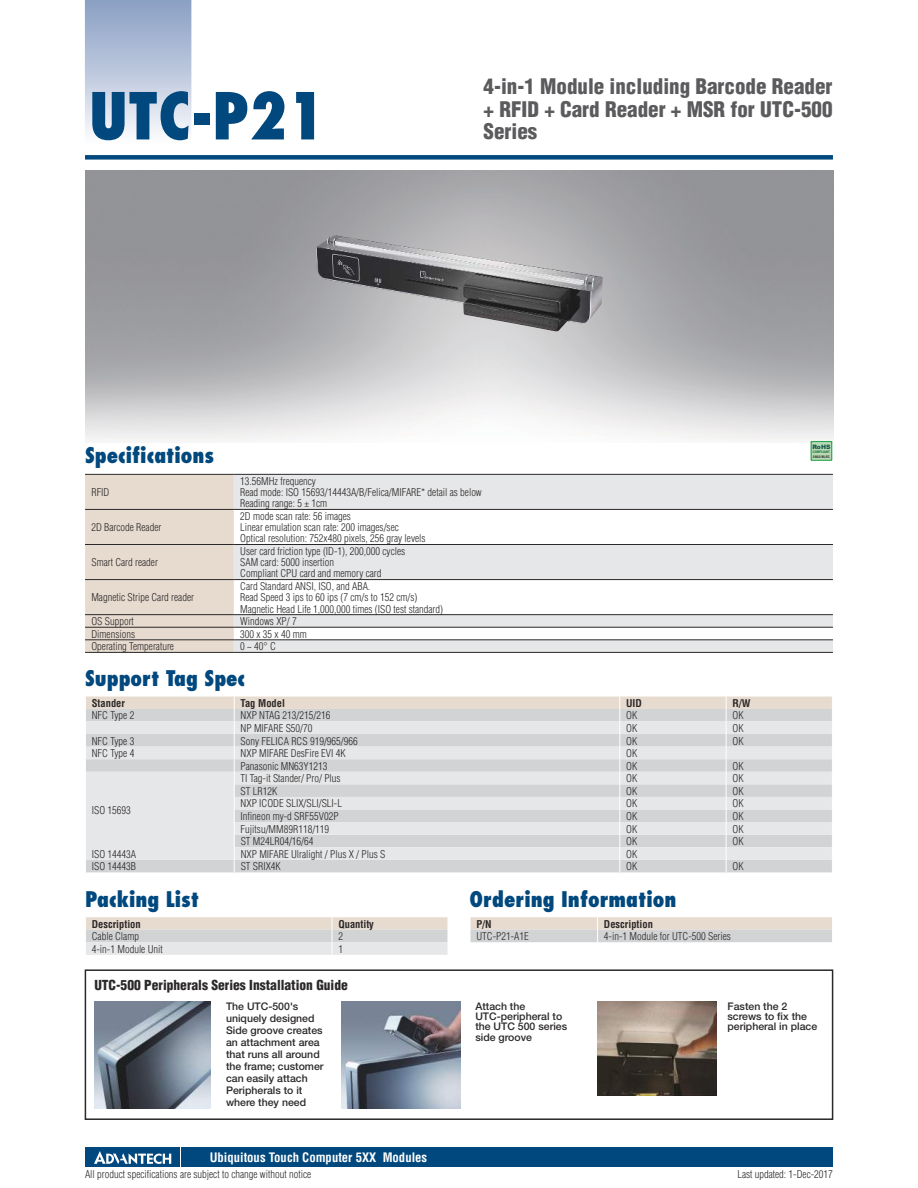
<style>
.page{position:relative;width:918px;height:1188px;background:#fff}
.page>*{position:absolute;margin:0;border:0;box-sizing:border-box;transform-origin:0 0}
.t1{font:800 condensed 63px "Futura";color:#00487d}
.t2{font:900 condensed 21px/22.5px "Helvetica";color:#5b5b5e;text-align:justify}
.t3{font:800 condensed 21px "Futura";color:#00487d}
.t4{font:900 condensed 13.5px "Helvetica";color:#2b2829}
.t5{font:700 condensed 12.75px "Helvetica";color:#fff}
.t6{font:300 condensed 10.5px/11.2px "Helvetica";color:#2b2829}
.t7{font:500 10.5px/12px "Helvetica Neue";color:#2b2829}
.t8{font:700 condensed 10.5px "Helvetica";color:#2b2829}
.t9{font:900 6px "Arial";color:#17584c}
.t10{font:700 condensed 3.3px "Helvetica";color:#2b2829;scale:1.11 1}
.t11{font:700 condensed 3.3px "Helvetica";color:#156c3e;scale:1.05 1}
</style>
<div class="page">
<div style="left:85px;top:155px;width:748px;height:5px;background:#00487d"></div>
<div style="left:182px;top:1147px;width:651px;height:20px;background:#00487d"></div>
<div style="left:85px;top:1147px;width:95px;height:20px;background:#00487d"></div>
<svg style="left:94px;top:1151px;width:77px;height:13px"></svg>
<svg style="left:811px;top:441px;width:21px;height:20px"></svg>
<div style="left:812px;top:442px;width:19px;height:18px;background:#b8dbb4"></div>
<div style="left:85px;top:969px;width:748px;height:151px;border:2px solid #2b2829"></div>
<div style="left:85px;top:475px;width:149px;height:177px;background:#e7dbcf"></div>
<svg style="left:234px;top:475px;width:599px;height:177px;fill:#e6e7e8"></svg>
<hr style="left:85px;top:474px;width:149px;height:1px;background:#2b2829">
<hr style="left:234px;top:474px;width:599px;height:1px;background:#2b2829">
<hr style="left:85px;top:509px;width:149px;height:1px;background:#2b2829">
<hr style="left:234px;top:509px;width:599px;height:1px;background:#2b2829">
<hr style="left:85px;top:544px;width:149px;height:1px;background:#2b2829">
<hr style="left:234px;top:544px;width:599px;height:1px;background:#2b2829">
<hr style="left:85px;top:579px;width:149px;height:1px;background:#2b2829">
<hr style="left:234px;top:579px;width:599px;height:1px;background:#2b2829">
<hr style="left:85px;top:614px;width:149px;height:1px;background:#2b2829">
<hr style="left:234px;top:614px;width:599px;height:1px;background:#2b2829">
<hr style="left:85px;top:627px;width:149px;height:1px;background:#2b2829">
<hr style="left:234px;top:627px;width:599px;height:1px;background:#2b2829">
<hr style="left:85px;top:639px;width:149px;height:1px;background:#2b2829">
<hr style="left:234px;top:639px;width:599px;height:1px;background:#2b2829">
<hr style="left:85px;top:652px;width:149px;height:1px;background:#2b2829">
<hr style="left:234px;top:652px;width:599px;height:1px;background:#2b2829">
<svg style="left:86px;top:697px;width:746px;height:175px"></svg>
<img style="left:316px;top:235px;width:287px;height:97px">
<img style="left:94px;top:1001px;width:116px;height:107px">
<img style="left:341px;top:1001px;width:120px;height:107px">
<img style="left:598px;top:1001px;width:119px;height:95px">
<svg style="left:86px;top:917px;width:362px;height:38px"></svg>
<svg style="left:470px;top:917px;width:362px;height:25px"></svg>
<h1 class="t1" style="left:89px;top:89px;width:238px">UTC-P21</h1>
<h2 class="t2" style="left:484px;top:77px;width:350px">4-in-1 Module including Barcode Reader + RFID + Card Reader + MSR for UTC-500<br>Series</h2>
<h2 class="t3" style="left:85px;top:446px;width:131px">Specifications</h2>
<p class="t6" style="left:91px;top:487px;width:20px">RFID</p>
<p class="t6" style="left:240px;top:476px;width:243px">13.56MHz frequency<br>Read mode: ISO 15693/14443A/B/Felica/MIFARE* detail as below<br>Reading range: 5 ± 1cm</p>
<p class="t6" style="left:91px;top:523px;width:71px">2D Barcode Reader</p>
<p class="t6" style="left:240px;top:511px;width:187px">2D mode scan rate: 56 images<br>Linear emulation scan rate: 200 images/sec<br>Optical resolution: 752x480 pixels, 256 gray levels</p>
<p class="t6" style="left:91px;top:558px;width:68px">Smart Card reader</p>
<p class="t6" style="left:240px;top:546px;width:167px">User card friction type (ID-1), 200,000 cycles<br>SAM card: 5000 insertion<br>Compliant CPU card and memory card</p>
<p class="t6" style="left:91px;top:593px;width:104px">Magnetic Stripe Card reader</p>
<p class="t6" style="left:240px;top:581px;width:204px">Card Standard ANSI, ISO, and ABA.<br>Read Speed 3 ips to 60 ips (7 cm/s to 152 cm/s)<br>Magnetic Head Life 1,000,000 times (ISO test standard)</p>
<p class="t6" style="left:91px;top:616px;width:44px">OS Support</p>
<p class="t6" style="left:240px;top:616px;width:58px">Windows XP/ 7</p>
<p class="t6" style="left:91px;top:629px;width:45px">Dimensions</p>
<p class="t6" style="left:240px;top:629px;width:68px">300 x 35 x 40 mm</p>
<p class="t6" style="left:91px;top:642px;width:84px">Operating Temperature</p>
<p class="t6" style="left:240px;top:642px;width:37px">0 ~ 40° C</p>
<h2 class="t3" style="left:85px;top:669px;width:162px">Support Tag Spec</h2>
<p class="t8" style="left:92px;top:699px;width:35px">Stander</p>
<p class="t8" style="left:241px;top:699px;width:46px">Tag Model</p>
<p class="t8" style="left:626px;top:699px;width:17px">UID</p>
<p class="t8" style="left:733px;top:699px;width:20px">R/W</p>
<p class="t6" style="left:92px;top:711px;width:44px">NFC Type 2</p>
<p class="t6" style="left:241px;top:711px;width:91px">NXP NTAG 213/215/216</p>
<p class="t6" style="left:626px;top:711px;width:13px">OK</p>
<p class="t6" style="left:733px;top:711px;width:13px">OK</p>
<p class="t6" style="left:241px;top:723px;width:73px">NP MIFARE S50/70</p>
<p class="t6" style="left:626px;top:723px;width:13px">OK</p>
<p class="t6" style="left:733px;top:723px;width:13px">OK</p>
<p class="t6" style="left:92px;top:736px;width:44px">NFC Type 3</p>
<p class="t6" style="left:241px;top:736px;width:119px">Sony FELICA RCS 919/965/966</p>
<p class="t6" style="left:626px;top:736px;width:13px">OK</p>
<p class="t6" style="left:733px;top:736px;width:13px">OK</p>
<p class="t6" style="left:92px;top:748px;width:44px">NFC Type 4</p>
<p class="t6" style="left:241px;top:748px;width:107px">NXP MIFARE DesFire EVI 4K</p>
<p class="t6" style="left:626px;top:748px;width:13px">OK</p>
<p class="t6" style="left:241px;top:761px;width:88px">Panasonic MN63Y1213</p>
<p class="t6" style="left:626px;top:761px;width:13px">OK</p>
<p class="t6" style="left:733px;top:761px;width:13px">OK</p>
<p class="t6" style="left:92px;top:805px;width:41px">ISO 15693</p>
<p class="t6" style="left:241px;top:774px;width:102px">TI Tag-it Stander/ Pro/ Plus</p>
<p class="t6" style="left:626px;top:774px;width:13px">OK</p>
<p class="t6" style="left:733px;top:774px;width:13px">OK</p>
<p class="t6" style="left:241px;top:786px;width:38px">ST LR12K</p>
<p class="t6" style="left:626px;top:786px;width:13px">OK</p>
<p class="t6" style="left:733px;top:786px;width:13px">OK</p>
<p class="t6" style="left:241px;top:799px;width:103px">NXP ICODE SLIX/SLI/SLI-L</p>
<p class="t6" style="left:626px;top:799px;width:13px">OK</p>
<p class="t6" style="left:733px;top:799px;width:13px">OK</p>
<p class="t6" style="left:241px;top:811px;width:99px">Infineon my-d SRF55V02P</p>
<p class="t6" style="left:626px;top:811px;width:13px">OK</p>
<p class="t6" style="left:733px;top:811px;width:13px">OK</p>
<p class="t6" style="left:241px;top:824px;width:90px">Fujitsu/MM89R118/119</p>
<p class="t6" style="left:626px;top:824px;width:13px">OK</p>
<p class="t6" style="left:733px;top:824px;width:13px">OK</p>
<p class="t6" style="left:241px;top:837px;width:74px">ST M24LR04/16/64</p>
<p class="t6" style="left:626px;top:837px;width:13px">OK</p>
<p class="t6" style="left:733px;top:837px;width:13px">OK</p>
<p class="t6" style="left:92px;top:849px;width:46px">ISO 14443A</p>
<p class="t6" style="left:241px;top:849px;width:146px">NXP MIFARE Ulralight / Plus X / Plus S</p>
<p class="t6" style="left:626px;top:849px;width:13px">OK</p>
<p class="t6" style="left:92px;top:862px;width:46px">ISO 14443B</p>
<p class="t6" style="left:241px;top:862px;width:42px">ST SRIX4K</p>
<p class="t6" style="left:626px;top:862px;width:13px">OK</p>
<p class="t6" style="left:733px;top:862px;width:13px">OK</p>
<h2 class="t3" style="left:85px;top:890px;width:116px">Packing List</h2>
<p class="t8" style="left:92px;top:919px;width:50px">Description</p>
<p class="t8" style="left:338px;top:919px;width:37px">Quantity</p>
<p class="t6" style="left:92px;top:931px;width:49px">Cable Clamp</p>
<p class="t6" style="left:338px;top:931px;width:6px">2</p>
<p class="t6" style="left:92px;top:944px;width:73px">4-in-1 Module Unit</p>
<p class="t6" style="left:338px;top:944px;width:6px">1</p>
<h2 class="t3" style="left:470px;top:890px;width:208px">Ordering Information</h2>
<p class="t8" style="left:476px;top:919px;width:17px">P/N</p>
<p class="t8" style="left:604px;top:919px;width:50px">Description</p>
<p class="t6" style="left:476px;top:931px;width:54px">UTC-P21-A1E</p>
<p class="t6" style="left:604px;top:931px;width:129px">4-in-1 Module for UTC-500 Series</p>
<p class="t9" style="left:812px;top:443px;width:19px">RoHS</p>
<p class="t11" style="left:813px;top:451px;width:18px">COMPLIANT</p>
<p class="t10" style="left:813px;top:455px;width:17px">2002/95/EC</p>
<p class="t4" style="left:94px;top:979px;width:255px">UTC-500 Peripherals Series Installation Guide</p>
<p class="t7" style="left:226px;top:1001px;width:99px">The UTC-500's uniquely designed<br>Side groove creates an attachment area that runs all around the frame; customer can easily attach<br>Peripherals to it where they need</p>
<p class="t7" style="left:475px;top:1002px;width:93px;line-height:10.4px">Attach the<br>UTC-peripheral to the UTC 500 series side groove</p>
<p class="t7" style="left:728px;top:1002px;width:91px;line-height:10.4px">Fasten the 2 screws to fix the peripheral in place</p>
<p class="t5" style="left:210px;top:1152px;width:219px">Ubiquitous Touch Computer 5XX Modules</p>
<p class="t6" style="left:85px;top:1169px;width:228px">All product specifications are subject to change without notice</p>
<p class="t6" style="left:737px;top:1169px;width:97px">Last updated: 1-Dec-2017</p>
</div>
